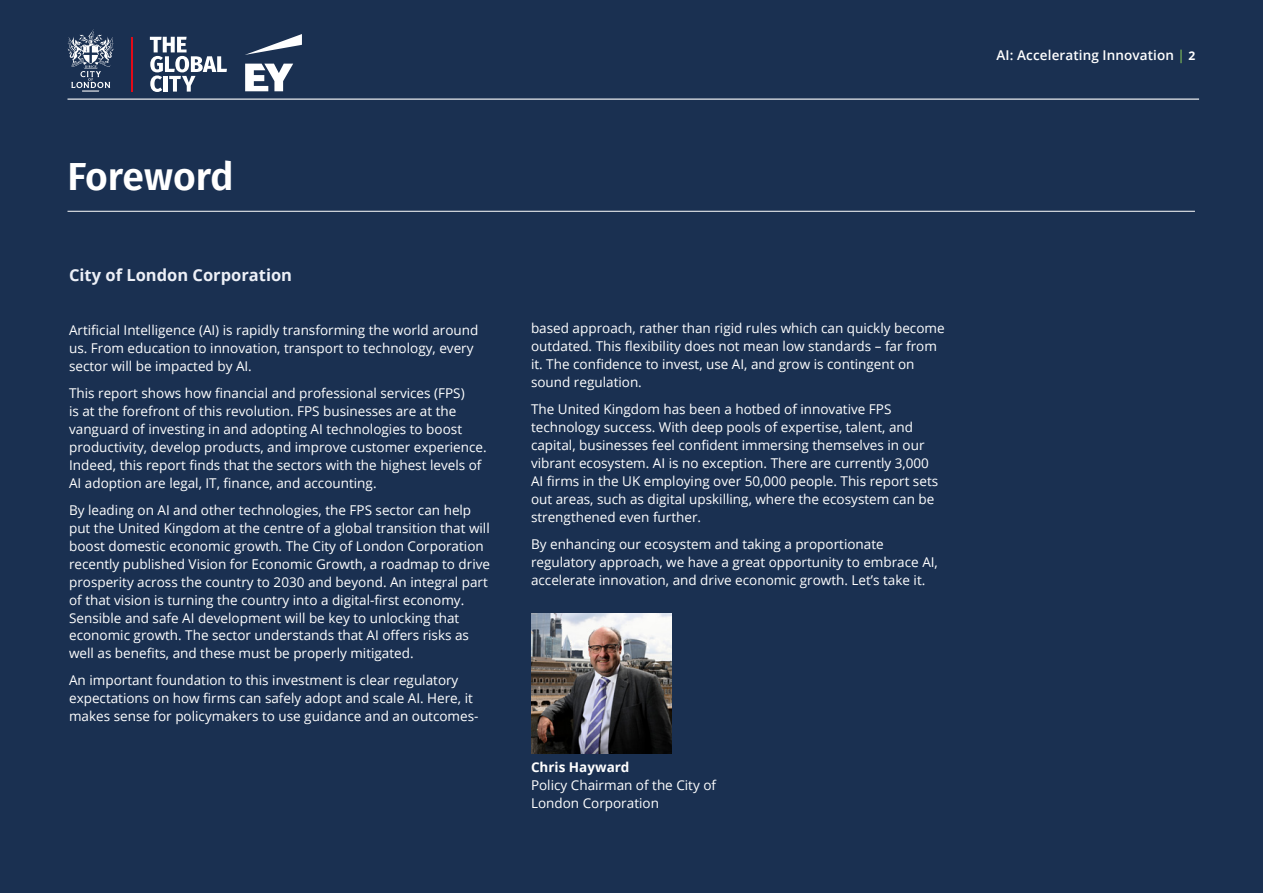
<style>
.page{position:relative;width:1263px;height:893px;background:#1a3051}
.page>*{position:absolute;margin:0;border:0;box-sizing:border-box;transform-origin:0 0}
.t1{font:600 39px "Fira Sans";color:#fff}
.Snapshot_headling_gr{font:700 16.5px "Open Sans";color:#edf0f7}
.OpenSans_9_12_Text_n{font:13.5px/18px "Open Sans";color:#fff}
.OpenSans_9_12_Text_G{font:13.5px/18px "Open Sans";color:#fff}
.t2{font:600 13.5px "Open Sans";letter-spacing:.01em;color:#fff}
.s1{font-weight:700}
.s2{color:#77af57}
.s3{font-weight:700;font-size:12px}
</style>
<div class="page">
<svg style="left:68px;top:29px;width:46px;height:63px"></svg>
<svg style="left:150px;top:37px;width:77px;height:55px"></svg>
<hr style="left:131px;top:37px;width:2px;height:55px;background:#e30a17">
<svg style="left:245px;top:64px;width:48px;height:27px"></svg>
<svg style="left:245px;top:34px;width:57px;height:21px"></svg>
<hr style="left:68px;top:211px;width:1127px;height:1px;background:#fff">
<img style="left:531px;top:613px;width:140px;height:140px">
<hr style="left:68px;top:99px;width:1131px;height:1px;background:#fff">
<p class="t1" style="left:68px;top:144px;width:168px">Foreword</p>
<p class="Snapshot_headling_gr" style="left:69px;top:263px;width:225px">City of London Corporation</p>
<p class="OpenSans_9_12_Text_n" style="left:69px;top:320px;width:411px">Artificial Intelligence (AI) is rapidly transforming the world around us. From education to innovation, transport to technology, every sector will be impacted by AI.</p>
<p class="OpenSans_9_12_Text_n" style="left:69px;top:383px;width:419px">This report shows how financial and professional services (FPS)<br>is at the forefront of this revolution. FPS businesses are at the vanguard of investing in and adopting AI technologies to boost productivity, develop products, and improve customer experience.<br>Indeed, this report finds that the sectors with the highest levels of AI adoption are legal, IT, finance, and accounting.</p>
<p class="OpenSans_9_12_Text_n" style="left:69px;top:500px;width:422px">By leading on AI and other technologies, the FPS sector can help put the United Kingdom at the centre of a global transition that will boost domestic economic growth. The City of London Corporation recently published Vision for Economic Growth, a roadmap to drive prosperity across the country to 2030 and beyond. An integral part of that vision is turning the country into a digital-first economy.<br>Sensible and safe AI development will be key to unlocking that economic growth. The sector understands that AI offers risks as well as benefits, and these must be properly mitigated.</p>
<p class="OpenSans_9_12_Text_n" style="left:69px;top:671px;width:411px">An important foundation to this investment is clear regulatory expectations on how firms can safely adopt and scale AI. Here, it makes sense for policymakers to use guidance and an outcomes-</p>
<p class="OpenSans_9_12_Text_n" style="left:531px;top:318px;width:415px">based approach, rather than rigid rules which can quickly become outdated. This flexibility does not mean low standards – far from it. The confidence to invest, use AI, and grow is contingent on sound regulation.</p>
<p class="OpenSans_9_12_Text_n" style="left:531px;top:399px;width:409px">The United Kingdom has been a hotbed of innovative FPS technology success. With deep pools of expertise, talent, and capital, businesses feel confident immersing themselves in our vibrant ecosystem. AI is no exception. There are currently 3,000<br>AI firms in the UK employing over 50,000 people. This report sets out areas, such as digital upskilling, where the ecosystem can be strengthened even further.</p>
<p class="OpenSans_9_12_Text_n" style="left:531px;top:534px;width:408px">By enhancing our ecosystem and taking a proportionate regulatory approach, we have a great opportunity to embrace AI, accelerate innovation, and drive economic growth. Let’s take it.</p>
<p class="OpenSans_9_12_Text_G" style="left:531px;top:758px;width:187px"><span class="s1">Chris Hayward<br></span>Policy Chairman of the City of<br>London Corporation</p>
<p class="t2" style="left:996px;top:46px;width:200px">AI: Accelerating Innovation <span class="s2">|</span> <span class="s3">2</span></p>
</div>
